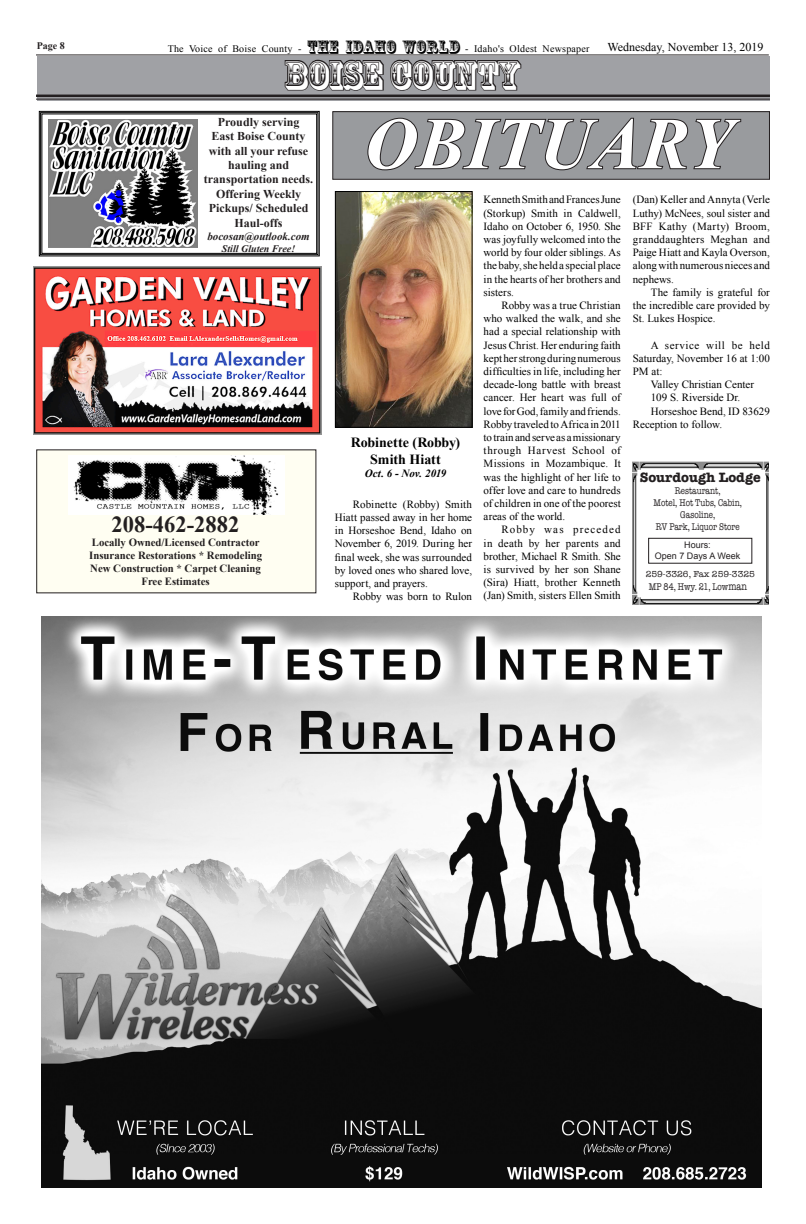
<style>
.page{position:relative;width:806px;height:1224px;background:#fff}
.page>*{position:absolute;margin:0;border:0;box-sizing:border-box;transform-origin:0 0}
.Body_text{font:italic 700 73px "Times New Roman";color:#fff}
.sect_heads{font:38px "Rosewood Std";color:#fff}
.t1{font:700 23px "Times New Roman";color:#231f20}
.Body_Text{font:700 14px "Times New Roman";letter-spacing:-.01em;color:#000}
.Headline{font:700 14px "American Typewriter";color:#231f20}
.t2{font:700 12px/14.4px "Times New Roman";color:#231f20;text-align:center}
.t3{font:12px "Times New Roman";color:#000}
.Body_Text-2{font:11px/13.2px "Times New Roman";color:#000;text-align:justify}
.t4{font:700 11px/13.2px "Times New Roman";color:#231f20;text-align:center}
.t5{font:italic 700 11px "Times New Roman";color:#231f20}
.Body_Text-3{font:italic 700 11px "Times New Roman";letter-spacing:-.005em;color:#000}
.Body_text-2{font:10px/12px "American Typewriter";color:#231f20;text-align:center;scale:.8 1}
.t6{font:10px "Times New Roman";letter-spacing:.025em;color:#000}
.t7{font:italic 700 10px "Times New Roman";color:#231f20}
.t8{font:700 10px "Times New Roman";color:#231f20}
.Headline-2{font:9px "American Typewriter";color:#231f20}
.Body_text-3{font:9px "Arial";color:#231f20}
.s1{font-family:"Rosewood Std";font-size:18px}
.s2{font-size:11px}
</style>
<div class="page">
<div style="left:37px;top:56px;width:733px;height:45px;background:#a0a1a5"></div>
<hr style="left:36px;top:95px;width:734px;height:2px;background:#231f20">
<hr style="left:36px;top:99px;width:734px;height:1px;background:#231f20">
<hr style="left:36px;top:55px;width:732px;height:1px;background:#231f20">
<img style="left:337px;top:193px;width:133px;height:233px">
<div style="left:335px;top:191px;width:137px;height:237px;border:1px solid #000"></div>
<svg style="left:284px;top:54px;width:238px;height:46px"></svg>
<img style="left:41px;top:616px;width:720px;height:572px">
<div style="left:333px;top:112px;width:436px;height:67px;background:#999b9e"></div>
<div style="left:332px;top:111px;width:438px;height:69px;border:1px solid #231f20"></div>
<svg style="left:367px;top:117px;width:375px;height:54px"></svg>
<div style="left:37px;top:450px;width:279px;height:143px;background:#fffef2"></div>
<img style="left:68px;top:455px;width:216px;height:59px">
<img style="left:34px;top:267px;width:288px;height:167px">
<svg style="left:39px;top:111px;width:281px;height:145px"></svg>
<div style="left:40px;top:112px;width:278px;height:143px;border:1px solid #000"></div>
<div style="left:42px;top:114px;width:275px;height:140px;border:1px solid #000"></div>
<img style="left:49px;top:120px;width:148px;height:128px">
<img style="left:632px;top:461px;width:136px;height:144px">
<div style="left:648px;top:538px;width:104px;height:26px;border:1px solid #231f20"></div>
<p class="t8" style="left:37px;top:39px;width:30px">Page 8</p>
<p class="t6" style="left:168px;top:42px;width:423px">The Voice of Boise County - <span class="s1">THE IDAHO WORLD</span> - Idaho's Oldest Newspaper</p>
<p class="t3" style="left:607px;top:39px;width:157px">Wednesday, November 13, 2019</p>
<p class="sect_heads" style="left:284px;top:53px;width:236px">BOISE COUNTY</p>
<p class="Body_text" style="left:364px;top:93px;width:369px">OBITUARY</p>
<p class="t2" style="left:218px;top:114px;width:83px">Proudly serving</p>
<p class="t2" style="left:209px;top:129px;width:101px">East Boise County with all your refuse hauling and</p>
<p class="t2" style="left:204px;top:172px;width:111px">transportation needs.</p>
<p class="t2" style="left:209px;top:186px;width:101px">Offering Weekly<br>Pickups/ Scheduled<br>Haul-offs</p>
<p class="t5" style="left:207px;top:228px;width:104px">bocosan@outlook.com</p>
<p class="t7" style="left:222px;top:241px;width:75px">Still Gluten Free!</p>
<p class="Body_Text-2" style="left:632px;top:193px;width:139px">(Dan) Keller and Annyta (Verle Luthy) McNees, soul sister and BFF Kathy (Marty) Broom, granddaughters Meghan and Paige Hiatt and Kayla Overson, along with numerous nieces and nephews.</p>
<p class="Body_Text-2" style="left:632px;top:285px;width:139px;text-indent:18px">The family is grateful for the incredible care provided by St. Lukes Hospice.</p>
<p class="Body_Text-2" style="left:632px;top:338px;width:139px;text-indent:18px">A service will be held Saturday, November 16 at 1:00<br>PM at:</p>
<p class="Body_Text-2" style="left:650px;top:378px;width:105px">Valley Christian Center</p>
<p class="Body_Text-2" style="left:650px;top:391px;width:91px">109 S. Riverside Dr.</p>
<p class="Body_Text-2" style="left:632px;top:404px;width:139px;text-indent:18px">Horseshoe Bend, ID 83629<br>Reception to follow.</p>
<p class="Body_Text-2" style="left:483px;top:193px;width:139px">Kenneth Smith and Frances June (Storkup) Smith in Caldwell, Idaho on October 6, 1950. She was joyfully welcomed into the world by four older siblings. As the baby, she held a special place in the hearts of her brothers and sisters.</p>
<p class="Body_Text-2" style="left:483px;top:299px;width:139px;text-indent:18px">Robby was a true Christian who walked the walk, and she had a special relationship with Jesus Christ. Her enduring faith kept her strong during numerous difficulties in life, including her decade-long battle with breast cancer. Her heart was full of love for God, family and friends.<br>Robby traveled to Africa in 2011 to train and serve as a missionary through Harvest School of Missions in Mozambique. It was the highlight of her life to offer love and care to hundreds of children in one of the poorest areas of the world.</p>
<p class="Body_Text-2" style="left:483px;top:523px;width:139px;text-indent:18px">Robby was preceded in death by her parents and brother, Michael R Smith. She is survived by her son Shane (Sira) Hiatt, brother Kenneth (Jan) Smith, sisters Ellen Smith</p>
<p class="Body_Text" style="left:351px;top:433px;width:111px">Robinette (Robby)</p>
<p class="Body_Text" style="left:370px;top:450px;width:72px">Smith Hiatt</p>
<p class="Body_Text-3" style="left:365px;top:466px;width:83px">Oct. 6 - Nov. 2019</p>
<p class="Headline" style="left:639px;top:465px;width:122px">Sourdough Lodge</p>
<p class="Body_text-2" style="left:653px;top:485px;width:112px">Restaurant,<br>Motel, Hot Tubs, Cabin,<br>Gasoline,<br>RV Park, Liquor Store</p>
<p class="Body_text-3" style="left:684px;top:539px;width:28px">Hours:</p>
<p class="Body_text-3" style="left:654px;top:550px;width:87px">Open 7 Days A Week</p>
<p class="Body_Text-2" style="left:335px;top:497px;width:139px;text-indent:18px">Robinette (Robby) Smith Hiatt passed away in her home in Horseshoe Bend, Idaho on November 6, 2019. During her final week, she was surrounded by loved ones who shared love, support, and prayers.</p>
<p class="Body_Text-2" style="left:353px;top:590px;width:121px">Robby was born to Rulon</p>
<p class="t1" style="left:112px;top:509px;width:129px">208-462-2882</p>
<p class="t4" style="left:89px;top:535px;width:174px">Locally Owned/Licensed Contractor<br>Insurance Restorations * Remodeling<br>New Construction * Carpet Cleaning<br>Free Estimates</p>
<p class="Headline-2" style="left:645px;top:567px;width:111px">259-3326, Fax 259-3325</p>
<p class="Body_text-2" style="left:649px;top:581px;width:124px">MP 84, Hwy. 21, Low<span class="s2">man</span></p>
</div>
